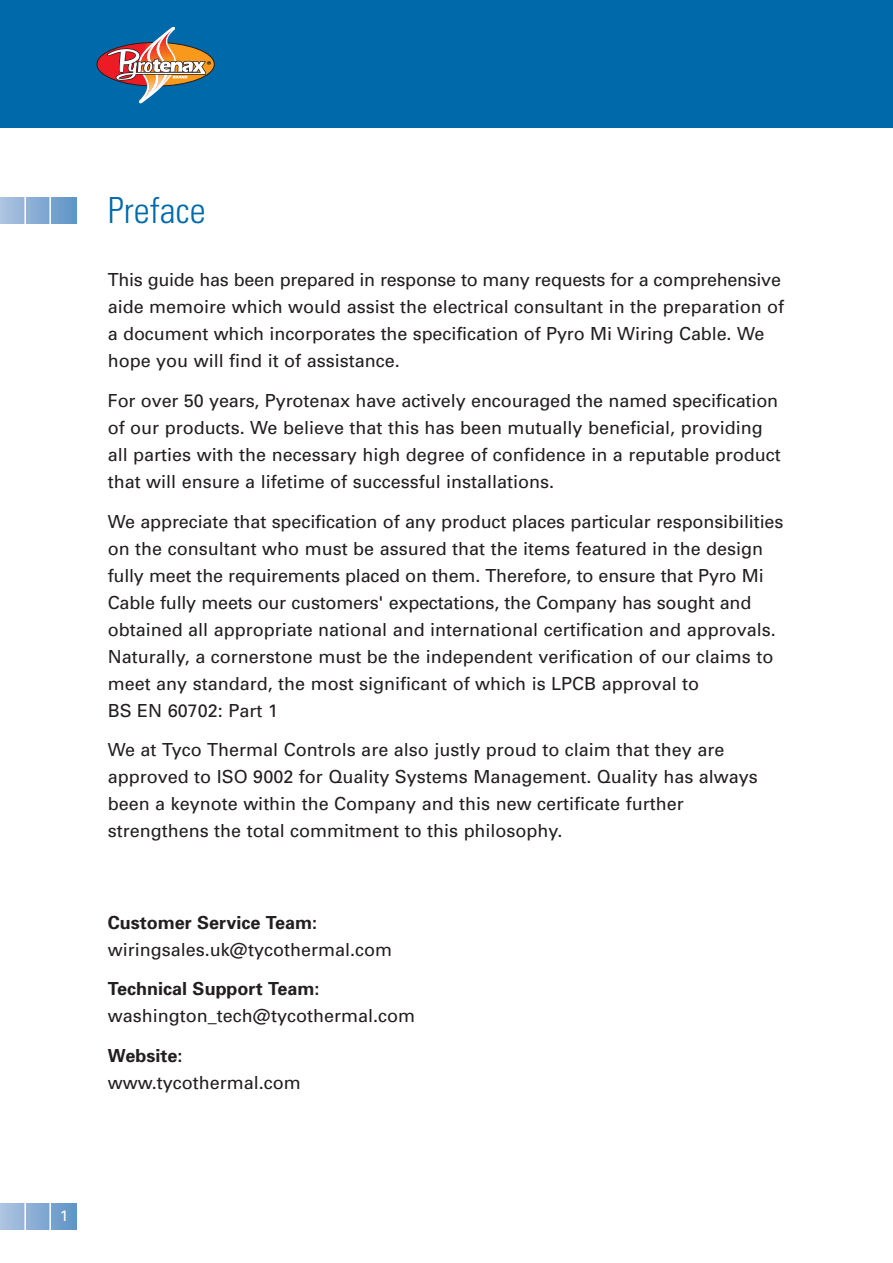
<style>
.page{position:relative;width:893px;height:1263px;background:#fff}
.page>*{position:absolute;margin:0;border:0;box-sizing:border-box;transform-origin:0 0}
.t1{font:300 condensed 36px "Univers";color:#0069aa}
.t2{font:18px/27px "Univers";color:#231f20}
.t3{font:15px "Univers";color:#fff}
.s1{font-weight:700}
</style>
<div class="page">
<svg style="left:0;top:1204px;width:77px;height:25px;background:#86abd3"></svg>
<div style="left:0;top:0;width:893px;height:127px;background:#0069aa"></div>
<hr style="left:24px;top:1199px;width:2px;height:37px;background:#fff">
<hr style="left:49px;top:1199px;width:2px;height:37px;background:#fff">
<svg style="left:0;top:198px;width:77px;height:25px;background:#86abd3"></svg>
<hr style="left:24px;top:193px;width:2px;height:36px;background:#fff">
<hr style="left:49px;top:193px;width:2px;height:36px;background:#fff">
<svg style="left:97px;top:42px;width:117px;height:44px"></svg>
<svg style="left:107px;top:27px;width:104px;height:76px"></svg>
<p class="t1" style="left:108px;top:197px;width:99px">Preface</p>
<p class="t2" style="left:108px;top:268px;width:678px">This guide has been prepared in response to many requests for a comprehensive aide memoire which would assist the electrical consultant in the preparation of a document which incorporates the specification of Pyro Mi Wiring Cable. We hope you will find it of assistance.</p>
<p class="t2" style="left:108px;top:388px;width:674px">For over 50 years, Pyrotenax have actively encouraged the named specification of our products. We believe that this has been mutually beneficial, providing all parties with the necessary high degree of confidence in a reputable product that will ensure a lifetime of successful installations.</p>
<p class="t2" style="left:108px;top:509px;width:677px">We appreciate that specification of any product places particular responsibilities on the consultant who must be assured that the items featured in the design fully meet the requirements placed on them. Therefore, to ensure that Pyro Mi Cable fully meets our customers' expectations, the Company has sought and obtained all appropriate national and international certification and approvals.<br>Naturally, a cornerstone must be the independent verification of our claims to meet any standard, the most significant of which is LPCB approval to<br>BS EN 60702: Part 1</p>
<p class="t2" style="left:108px;top:738px;width:652px">We at Tyco Thermal Controls are also justly proud to claim that they are approved to ISO 9002 for Quality Systems Management. Quality has always been a keynote within the Company and this new certificate further strengthens the total commitment to this philosophy.</p>
<p class="t2" style="left:108px;top:910px;width:286px"><span class="s1">Customer Service Team: </span>wiringsales.uk@tycothermal.com</p>
<p class="t2" style="left:108px;top:977px;width:309px"><span class="s1">Technical Support Team: </span>washington_tech@tycothermal.com</p>
<p class="t2" style="left:108px;top:1044px;width:194px"><span class="s1">Website: </span>www.tycothermal.com</p>
<p class="t3" style="left:60px;top:1210px;width:10px">1</p>
</div>
